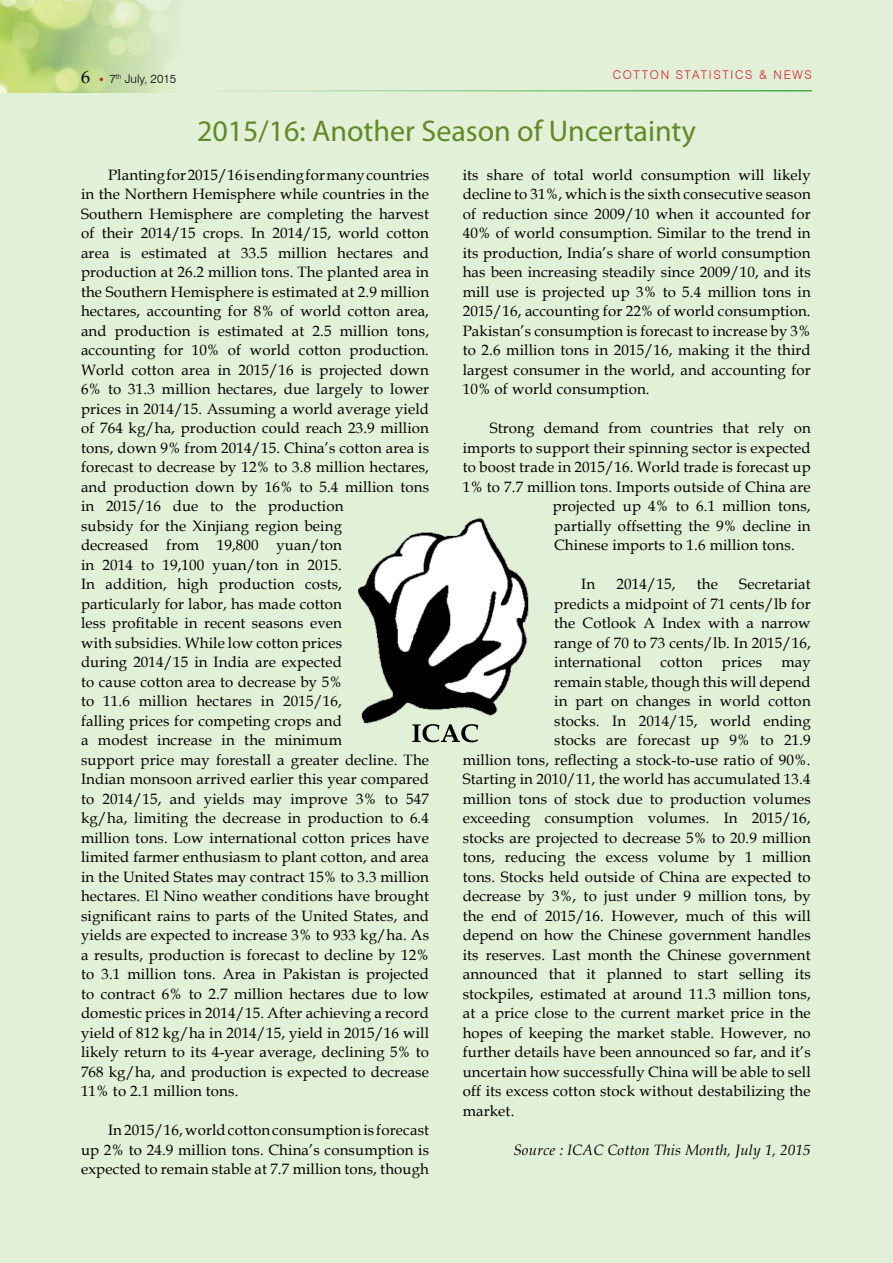
<style>
.page{position:relative;width:893px;height:1263px;background:#e3f0d8}
.page>*{position:absolute;margin:0;border:0;box-sizing:border-box;transform-origin:0 0}
.t1{font:30px "Myriad Pro";color:#618926}
.t2{font:18px "Book Antiqua";color:#000}
.t3{font:15px/19.5px "Book Antiqua";letter-spacing:.01em;color:#000;text-align:justify}
.t4{font:italic 15px "Book Antiqua";letter-spacing:.01em;color:#000}
.t5{font:300 12px "Swiss 721 BT";letter-spacing:.14em;color:#d2232a}
.t6{font:300 12px "Swiss 721 BT";color:#000}
</style>
<div class="page">
<img style="left:0;top:0;width:175px;height:93px">
<hr style="left:186px;top:90px;width:626px;height:2px;background:#41ad49">
<img style="left:358px;top:517px;width:171px;height:206px">
<svg style="left:412px;top:724px;width:66px;height:18px"></svg>
<p class="t2" style="left:81px;top:64px;width:10px">6</p>
<p class="t5" style="left:613px;top:67px;width:132px">COTTON STATISTICS</p>
<p class="t5" style="left:759px;top:67px;width:53px">&amp; N EWS</p>
<p class="t6" style="left:110px;top:71px;width:68px">7<sup>TH</sup> JULY, 2015</p>
<h1 class="t1" style="left:197px;top:113px;width:500px">2015/16: Another Season of Uncertainty</h1>
<p class="t3" style="left:81px;top:164px;width:350px;text-align:left;text-indent:27px">Planting for 2015/16 is ending for many countries in the Northern Hemisphere while countries in the Southern Hemisphere are completing the harvest of their 2014/15 crops. In 2014/15, world cotton area is estimated at 33.5 million hectares and production at 26.2 million tons. The planted area in the Southern Hemisphere is estimated at 2.9 million hectares, accounting for 8% of world cotton area, and production is estimated at 2.5 million tons, accounting for 10% of world cotton production.<br>World cotton area in 2015/16 is projected down 6% to 31.3 million hectares, due largely to lower prices in 2014/15. Assuming a world average yield of 764 kg/ha, production could reach 23.9 million tons, down 9% from 2014/15. China’s cotton area is forecast to decrease by 12% to 3.8 million hectares, and production down by 16% to 5.4 million tons in 2015/16 due to the production<br>subsidy for the Xinjiang region being<br>decreased from 19,800 yuan/ton<br>in 2014 to 19,100 yuan/ton in 2015.<br>In addition, high production costs,<br>particularly for labor, has made cotton<br>less profitable in recent seasons even<br>with subsidies. While low cotton prices<br>during 2014/15 in India are expected<br>to cause cotton area to decrease by 5%<br>to 11.6 million hectares in 2015/16,<br>falling prices for competing crops and<br>a modest increase in the minimum<br>support price may forestall a greater decline. The Indian monsoon arrived earlier this year compared to 2014/15, and yields may improve 3% to 547 kg/ha, limiting the decrease in production to 6.4 million tons. Low international cotton prices have limited farmer enthusiasm to plant cotton, and area in the United States may contract 15% to 3.3 million hectares. El Nino weather conditions have brought significant rains to parts of the United States, and yields are expected to increase 3% to 933 kg/ha. As a results, production is forecast to decline by 12% to 3.1 million tons. Area in Pakistan is projected to contract 6% to 2.7 million hectares due to low domestic prices in 2014/15. After achieving a record yield of 812 kg/ha in 2014/15, yield in 2015/16 will likely return to its 4-year average, declining 5% to 768 kg/ha, and production is expected to decrease 11% to 2.1 million tons.</p>
<p class="t3" style="left:81px;top:1120px;width:350px;text-indent:27px">In 2015/16, world cotton consumption is forecast up 2% to 24.9 million tons. China’s consumption is expected to remain stable at 7.7 million tons, though</p>
<p class="t3" style="left:463px;top:164px;width:350px">its share of total world consumption will likely decline to 31%, which is the sixth consecutive season of reduction since 2009/10 when it accounted for 40% of world consumption. Similar to the trend in its production, India’s share of world consumption has been increasing steadily since 2009/10, and its mill use is projected up 3% to 5.4 million tons in 2015/16, accounting for 22% of world consumption.<br>Pakistan’s consumption is forecast to increase by 3% to 2.6 million tons in 2015/16, making it the third largest consumer in the world, and accounting for 10% of world consumption.</p>
<p class="t3" style="left:490px;top:418px;width:323px">Strong demand from countries that rely on</p>
<p class="t3" style="left:463px;top:437px;width:350px">imports to support their spinning sector is expected</p>
<p class="t3" style="left:463px;top:457px;width:350px">to boost trade in 2015/16. World trade is forecast up</p>
<p class="t3" style="left:463px;top:476px;width:349px">1% to 7.7 million tons. Imports outside of China are</p>
<p class="t3" style="left:553px;top:496px;width:260px">projected up 4% to 6.1 million tons,</p>
<p class="t3" style="left:554px;top:515px;width:258px">partially offsetting the 9% decline in</p>
<p class="t3" style="left:554px;top:535px;width:242px">Chinese imports to 1.6 million tons.</p>
<p class="t3" style="left:581px;top:574px;width:15px">In</p>
<p class="t3" style="left:616px;top:574px;width:60px">2014/15,</p>
<p class="t3" style="left:697px;top:574px;width:23px">the</p>
<p class="t3" style="left:554px;top:574px;width:258px;text-indent:185px">Secretariat predicts a midpoint of 71 cents/lb for the Cotlook A Index with a narrow range of 70 to 73 cents/lb. In 2015/16, international</p>
<p class="t3" style="left:660px;top:652px;width:44px">cotton</p>
<p class="t3" style="left:722px;top:652px;width:42px">prices</p>
<p class="t3" style="left:781px;top:652px;width:31px">may</p>
<p class="t3" style="left:554px;top:671px;width:258px">remain stable, though this will depend</p>
<p class="t3" style="left:554px;top:691px;width:258px">in part on changes in world cotton</p>
<p class="t3" style="left:554px;top:710px;width:258px">stocks. In 2014/15, world ending</p>
<p class="t3" style="left:554px;top:730px;width:258px">stocks are forecast up 9% to 21.9</p>
<p class="t3" style="left:463px;top:749px;width:349px">million tons, reflecting a stock-to-use ratio of 90%.</p>
<p class="t3" style="left:463px;top:769px;width:349px">Starting in 2010/11, the world has accumulated 13.4</p>
<p class="t3" style="left:463px;top:788px;width:350px">million tons of stock due to production volumes</p>
<p class="t3" style="left:463px;top:808px;width:349px">exceeding consumption volumes. In 2015/16,</p>
<p class="t3" style="left:463px;top:827px;width:350px">stocks are projected to decrease 5% to 20.9 million</p>
<p class="t3" style="left:463px;top:847px;width:350px">tons, reducing the excess volume by 1 million</p>
<p class="t3" style="left:463px;top:866px;width:349px">tons. Stocks held outside of China are expected to</p>
<p class="t3" style="left:463px;top:886px;width:349px">decrease by 3%, to just under 9 million tons, by</p>
<p class="t3" style="left:463px;top:905px;width:350px">the end of 2015/16. However, much of this will</p>
<p class="t3" style="left:463px;top:925px;width:349px">depend on how the Chinese government handles</p>
<p class="t3" style="left:463px;top:944px;width:350px">its reserves. Last month the Chinese government</p>
<p class="t3" style="left:463px;top:964px;width:350px">announced that it planned to start selling its</p>
<p class="t3" style="left:463px;top:983px;width:350px">stockpiles, estimated at around 11.3 million tons,</p>
<p class="t3" style="left:463px;top:1003px;width:350px">at a price close to the current market price in the</p>
<p class="t3" style="left:463px;top:1022px;width:350px">hopes of keeping the market stable. However, no</p>
<p class="t3" style="left:463px;top:1042px;width:350px">further details have been announced so far, and it’s</p>
<p class="t3" style="left:463px;top:1061px;width:349px">uncertain how successfully China will be able to sell</p>
<p class="t3" style="left:463px;top:1081px;width:349px">off its excess cotton stock without destabilizing the</p>
<p class="t3" style="left:463px;top:1100px;width:53px">market.</p>
<p class="t4" style="left:513px;top:1139px;width:299px">Source : ICAC Cotton This Month, July 1, 2015</p>
</div>
